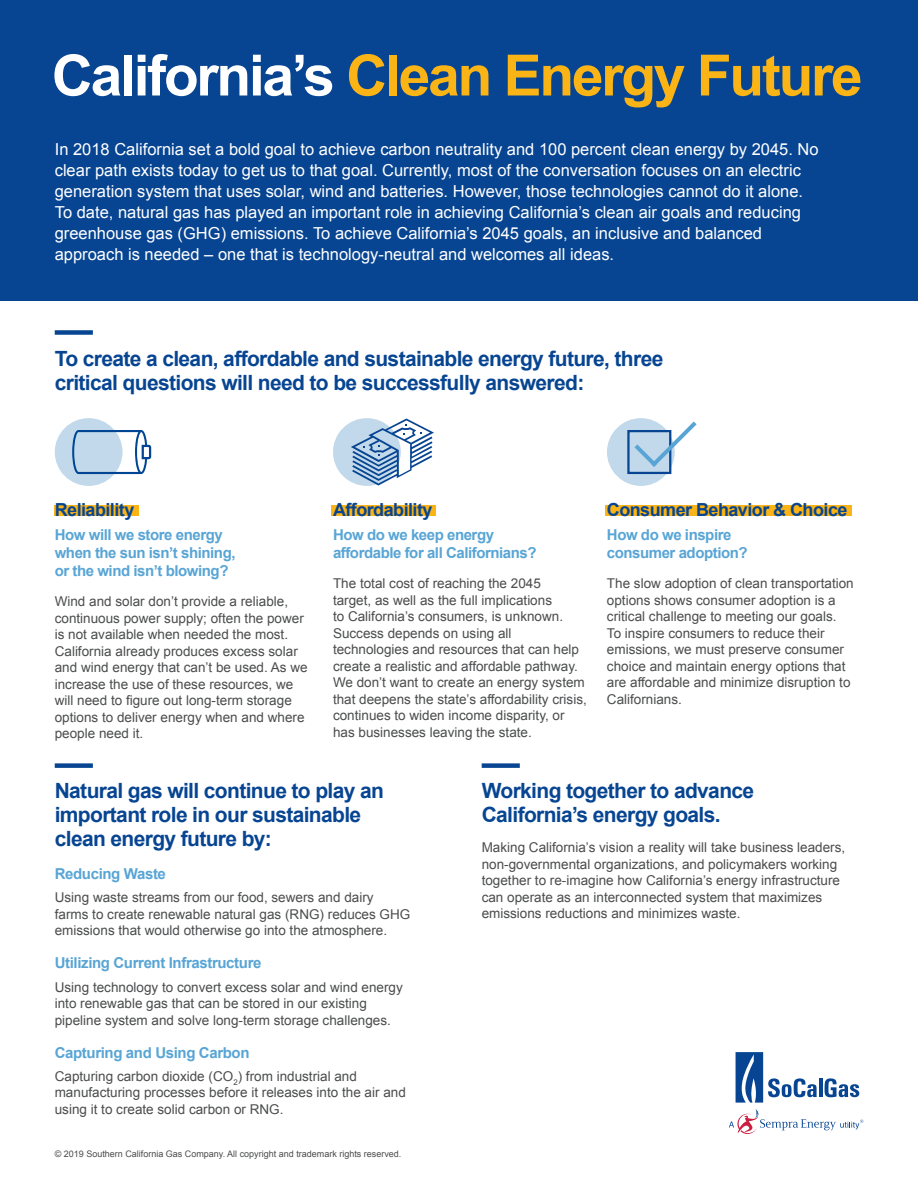
<style>
.page{position:relative;width:918px;height:1188px;background:#fff}
.page>*{position:absolute;margin:0;border:0;box-sizing:border-box;transform-origin:0 0}
.t1{font:700 57px "Arial";letter-spacing:-.04em;color:#fbb416}
.Section_Header{font:700 21px/24px "Arial";letter-spacing:-.03em;color:#074592}
.Subhead{font:700 18px "Arial";letter-spacing:-.03em;color:#074592}
.t2{font:16.5px/21px "Arial";color:#fff}
.Section_Header-2{font:700 15px/18px "Arial";letter-spacing:-.03em;color:#58a5d5}
.t3{font:13.5px/16.5px "Arial";color:#4b4c4d}
.t4{font:9px "Arial";color:#4b4c4d}
.s1{color:#fff}
</style>
<div class="page">
<div style="left:333px;top:418px;width:68px;height:68px;background:#c1d9ea;border-radius:50%"></div>
<div style="left:55px;top:418px;width:68px;height:68px;background:#c1d9ea;border-radius:50%"></div>
<div style="left:607px;top:418px;width:68px;height:68px;background:#c1d9ea;border-radius:50%"></div>
<div style="left:55px;top:506px;width:84px;height:10px;background:#fbb416"></div>
<div style="left:331px;top:506px;width:105px;height:10px;background:#fbb416"></div>
<div style="left:605px;top:506px;width:247px;height:10px;background:#fbb416"></div>
<div style="left:0;top:0;width:918px;height:300px;background:#074592"></div>
<div style="left:55px;top:763px;width:38px;height:5px;background:#074592"></div>
<div style="left:55px;top:330px;width:38px;height:5px;background:#074592"></div>
<div style="left:482px;top:763px;width:38px;height:5px;background:#074592"></div>
<svg style="left:351px;top:419px;width:83px;height:67px"></svg>
<svg style="left:72px;top:430px;width:80px;height:44px"></svg>
<div style="left:627px;top:430px;width:44px;height:44px;border:2px solid #074592"></div>
<svg style="left:635px;top:421px;width:62px;height:46px"></svg>
<svg style="left:736px;top:1052px;width:81px;height:51px"></svg>
<hr style="left:819px;top:1079px;width:3px;height:18px;background:#074592">
<svg style="left:825px;top:1078px;width:34px;height:19px"></svg>
<svg style="left:729px;top:1109px;width:134px;height:25px"></svg>
<p class="t1" style="left:52px;top:38px;width:812px"><span class="s1">California’s</span> Clean Energy Future</p>
<p class="t2" style="left:55px;top:139px;width:765px">In 2018 California set a bold goal to achieve carbon neutrality and 100 percent clean energy by 2045. No clear path exists today to get us to that goal. Currently, most of the conversation focuses on an electric generation system that uses solar, wind and batteries. However, those technologies cannot do it alone.<br>To date, natural gas has played an important role in achieving California’s clean air goals and reducing greenhouse gas (GHG) emissions. To achieve California’s 2045 goals, an inclusive and balanced approach is needed – one that is technology-neutral and welcomes all ideas.</p>
<p class="Section_Header" style="left:55px;top:347px;width:610px">To create a clean, affordable and sustainable energy future, three critical questions will need to be successfully answered:</p>
<p class="Subhead" style="left:55px;top:497px;width:81px">Reliability</p>
<p class="Section_Header-2" style="left:55px;top:527px;width:182px">How will we store energy when the sun isn’t shining, or the wind isn’t blowing?</p>
<p class="t3" style="left:55px;top:594px;width:254px">Wind and solar don’t provide a reliable, continuous power supply; often the power is not available when needed the most.<br>California already produces excess solar and wind energy that can’t be used. As we increase the use of these resources, we will need to figure out long-term storage options to deliver energy when and where people need it.</p>
<p class="Subhead" style="left:333px;top:497px;width:101px">Affordability</p>
<p class="Section_Header-2" style="left:333px;top:527px;width:205px">How do we keep energy affordable for all Californians?</p>
<p class="t3" style="left:333px;top:576px;width:255px">The total cost of reaching the 2045<br>target, as well as the full implications<br>to California’s consumers, is unknown.<br>Success depends on using all technologies and resources that can help create a realistic and affordable pathway.<br>We don’t want to create an energy system that deepens the state’s affordability crisis, continues to widen income disparity, or has businesses leaving the state.</p>
<p class="Subhead" style="left:607px;top:497px;width:242px">Consumer Behavior &amp; Choice</p>
<p class="Section_Header-2" style="left:607px;top:527px;width:142px">How do we inspire consumer adoption?</p>
<p class="t3" style="left:607px;top:576px;width:248px">The slow adoption of clean transportation options shows consumer adoption is a critical challenge to meeting our goals.<br>To inspire consumers to reduce their emissions, we must preserve consumer choice and maintain energy options that are affordable and minimize disruption to Californians.</p>
<p class="Section_Header" style="left:55px;top:779px;width:331px">Natural gas will continue to play an important role in our sustainable clean energy future by:</p>
<p class="Section_Header-2" style="left:55px;top:865px;width:113px">Reducing Waste</p>
<p class="t3" style="left:55px;top:890px;width:357px">Using waste streams from our food, sewers and dairy farms to create renewable natural gas (RNG) reduces GHG emissions that would otherwise go into the atmosphere.</p>
<p class="Section_Header-2" style="left:55px;top:955px;width:208px">Utilizing Current Infrastructure</p>
<p class="t3" style="left:55px;top:979px;width:350px">Using technology to convert excess solar and wind energy into renewable gas that can be stored in our existing pipeline system and solve long-term storage challenges.</p>
<p class="Section_Header-2" style="left:55px;top:1044px;width:196px">Capturing and Using Carbon</p>
<p class="t3" style="left:55px;top:1068px;width:353px">Capturing carbon dioxide (CO<sub>2</sub>) from industrial and manufacturing processes before it releases into the air and using it to create solid carbon or RNG.</p>
<p class="t4" style="left:55px;top:1147px;width:348px">© 2019 Southern California Gas Company. All copyright and trademark rights reserved.</p>
<p class="Section_Header" style="left:482px;top:779px;width:274px">Working together to advance<br>California’s energy goals.</p>
<p class="t3" style="left:482px;top:839px;width:365px">Making California’s vision a reality will take business leaders, non-governmental organizations, and policymakers working together to re-imagine how California’s energy infrastructure can operate as an interconnected system that maximizes emissions reductions and minimizes waste.</p>
</div>
